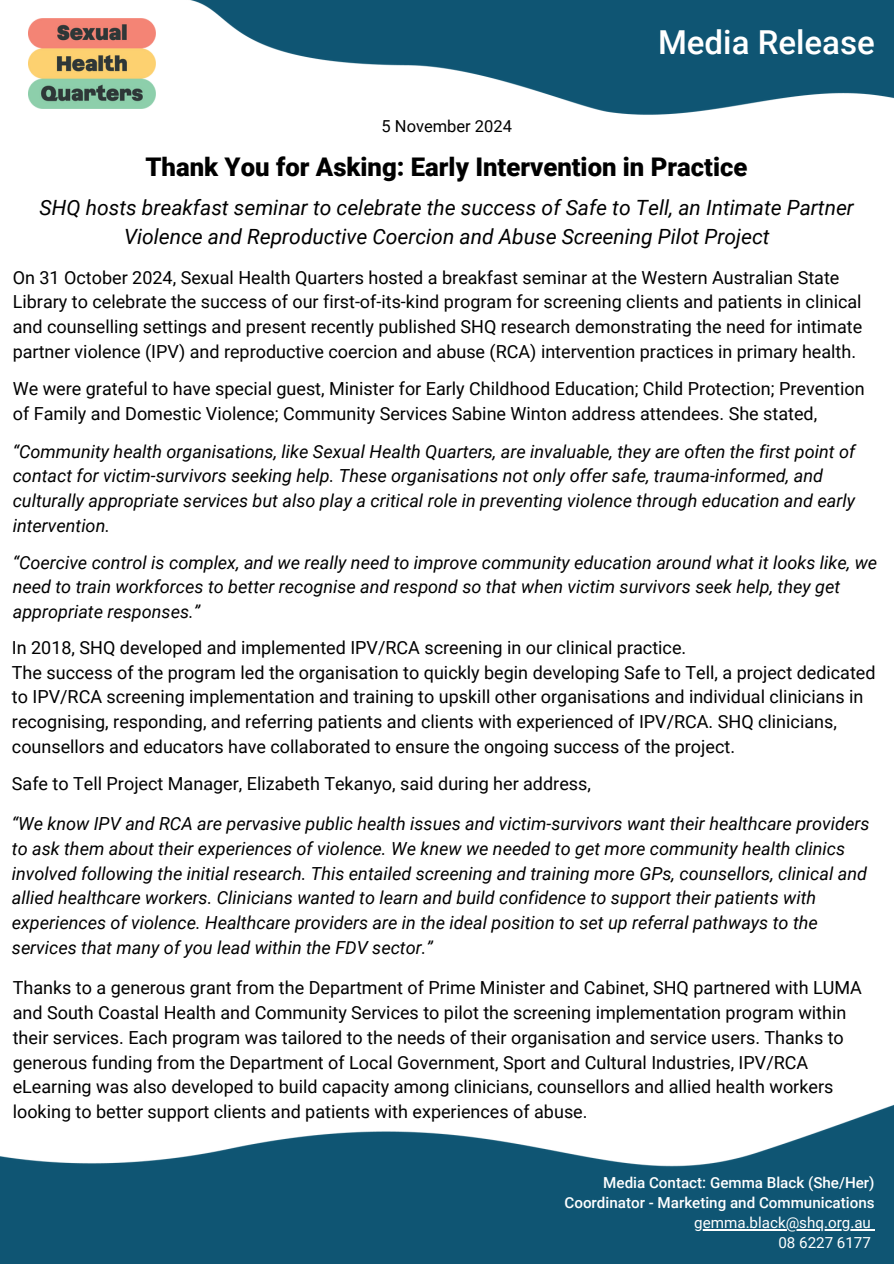
<style>
.page{position:relative;width:894px;height:1264px;background:#fff}
.page>*{position:absolute;margin:0;border:0;box-sizing:border-box;transform-origin:0 0}
.t1{font:500 33px "Roboto";color:#fff}
.t2{font:900 25.65px "Roboto";color:#000}
.t3{font:italic 21px/29.2px "Roboto";color:#000;text-align:center}
.t4{font:18px/24.8px "Roboto";color:#000}
.t5{font:italic 18px/24.8px "Roboto";color:#000}
.t6{font:16.5px "Roboto";color:#000}
.t7{font:500 15.15px "Roboto";color:#fff}
.t8{font:15.15px "Roboto";color:#fff}
</style>
<div class="page">
<img style="left:190px;top:0;width:703px;height:115px">
<img style="left:29px;top:19px;width:127px;height:90px">
<img style="left:0;top:1105px;width:893px;height:158px">
<hr style="left:694px;top:1229px;width:176px;height:1px;background:#fff">
<h4 class="t6" style="left:381px;top:116px;width:132px">5 November 2024</h4>
<h4 class="t1" style="left:657px;top:23px;width:218px">Media Release</h4>
<h2 class="t2" style="left:145px;top:152px;width:603px">Thank You for Asking: Early Intervention in Practice</h2>
<h3 class="t3" style="left:40px;top:193px;width:815px">SHQ hosts breakfast seminar to celebrate the success of Safe to Tell, an Intimate Partner<br>Violence and Reproductive Coercion and Abuse Screening Pilot Project</h3>
<h4 class="t4" style="left:13px;top:265px;width:850px">On 31 October 2024, Sexual Health Quarters hosted a breakfast seminar at the Western Australian State Library to celebrate the success of our first-of-its-kind program for screening clients and patients in clinical and counselling settings and present recently published SHQ research demonstrating the need for intimate partner violence (IPV) and reproductive coercion and abuse (RCA) intervention practices in primary health.</h4>
<h4 class="t4" style="left:13px;top:376px;width:853px">We were grateful to have special guest, Minister for Early Childhood Education; Child Protection; Prevention of Family and Domestic Violence; Community Services Sabine Winton address attendees. She stated,</h4>
<h4 class="t5" style="left:13px;top:439px;width:843px">“Community health organisations, like Sexual Health Quarters, are invaluable, they are often the first point of contact for victim-survivors seeking help. These organisations not only offer safe, trauma-informed, and culturally appropriate services but also play a critical role in preventing violence through education and early intervention.</h4>
<p class="t5" style="left:13px;top:550px;width:865px">“Coercive control is complex, and we really need to improve community education around what it looks like, we need to train workforces to better recognise and respond so that when victim survivors seek help, they get appropriate responses.”</p>
<p class="t4" style="left:12px;top:635px;width:864px">In 2018, SHQ developed and implemented IPV/RCA screening in our clinical practice.<br>The success of the program led the organisation to quickly begin developing Safe to Tell, a project dedicated to IPV/RCA screening implementation and training to upskill other organisations and individual clinicians in recognising, responding, and referring patients and clients with experienced of IPV/RCA. SHQ clinicians, counsellors and educators have collaborated to ensure the ongoing success of the project.</p>
<p class="t4" style="left:12px;top:771px;width:580px">Safe to Tell Project Manager, Elizabeth Tekanyo, said during her address,</p>
<p class="t5" style="left:12px;top:811px;width:858px">“We know IPV and RCA are pervasive public health issues and victim-survivors want their healthcare providers to ask them about their experiences of violence. We knew we needed to get more community health clinics involved following the initial research. This entailed screening and training more GPs, counsellors, clinical and allied healthcare workers. Clinicians wanted to learn and build confidence to support their patients with experiences of violence. Healthcare providers are in the ideal position to set up referral pathways to the services that many of you lead within the FDV sector.”</p>
<p class="t4" style="left:13px;top:975px;width:850px">Thanks to a generous grant from the Department of Prime Minister and Cabinet, SHQ partnered with LUMA and South Coastal Health and Community Services to pilot the screening implementation program within their services. Each program was tailored to the needs of their organisation and service users. Thanks to generous funding from the Department of Local Government, Sport and Cultural Industries, IPV/RCA eLearning was also developed to build capacity among clinicians, counsellors and allied health workers looking to better support clients and patients with experiences of abuse.</p>
<h4 class="t7" style="left:603px;top:1173px;width:273px">Media Contact: Gemma Black (She/Her)</h4>
<h4 class="t7" style="left:564px;top:1193px;width:311px">Coordinator - Marketing and Communications</h4>
<h4 class="t8" style="left:694px;top:1214px;width:178px">gemma.black@shq.org.au</h4>
<h4 class="t8" style="left:778px;top:1234px;width:94px">08 6227 6177</h4>
</div>
